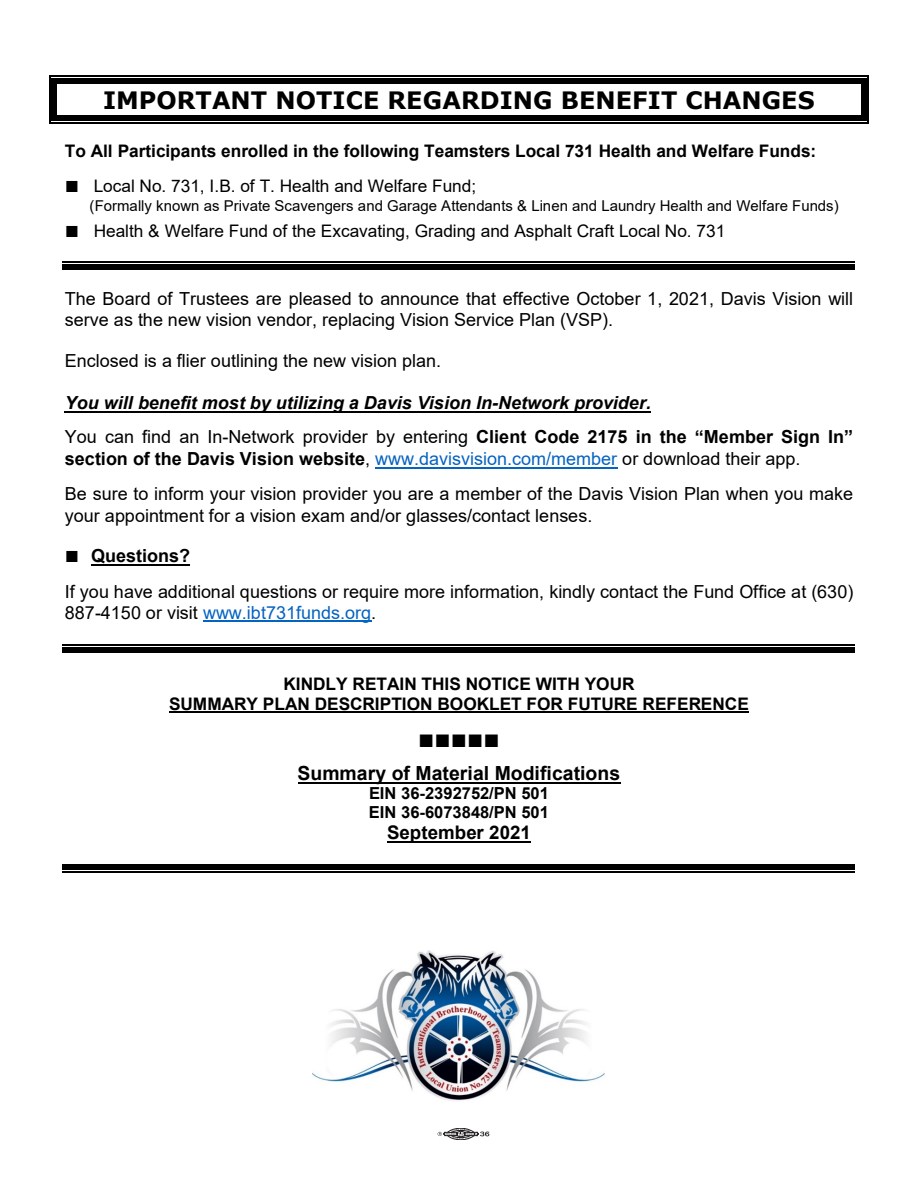
<style>
.page{position:relative;width:918px;height:1188px;background:#fff}
.page>*{position:absolute;margin:0;border:0;box-sizing:border-box;transform-origin:0 0}
.t1{font:27px "Arial";color:#000}
.t2{font:700 24px "Verdana";letter-spacing:.005em;color:#000}
.t3{font:700 19.5px "Arial";color:#000}
.t4{font:700 18.75px "Arial";color:#000}
.t5{font:18px/20.7px "Arial";color:#000}
.t6{font:italic 700 18px/34.3px "Arial";color:#000}
.t7{font:18px "Arial";color:#0563c1}
.t8{font:700 17.25px/20px "Arial";color:#000;text-align:center}
.t9{font:17.25px "Arial";letter-spacing:-.005em;color:#000}
.t10{font:700 16.5px/18.9px "Arial";color:#000}
.t11{font:15px "Arial";color:#000}
.s1{font-size:24px}
.s2{font-weight:400;font-style:normal}
.s3{font-style:normal}
.s4{font-weight:700}
.s5{color:#0563c1}
.s6{color:#000}
</style>
<div class="page">
<svg style="left:49px;top:76px;width:8px;height:8px"></svg>
<hr style="left:57px;top:76px;width:804px;height:1px;background:#000">
<hr style="left:57px;top:78px;width:804px;height:3px;background:#000">
<hr style="left:57px;top:82px;width:804px;height:2px;background:#000">
<svg style="left:861px;top:76px;width:8px;height:8px"></svg>
<svg style="left:49px;top:116px;width:8px;height:7px"></svg>
<hr style="left:57px;top:122px;width:804px;height:1px;background:#000">
<hr style="left:57px;top:118px;width:804px;height:3px;background:#000">
<hr style="left:57px;top:116px;width:804px;height:1px;background:#000">
<svg style="left:861px;top:116px;width:8px;height:7px"></svg>
<hr style="left:49px;top:84px;width:1px;height:32px;background:#000">
<hr style="left:51px;top:84px;width:4px;height:32px;background:#000">
<hr style="left:56px;top:84px;width:1px;height:32px;background:#000">
<hr style="left:868px;top:84px;width:1px;height:32px;background:#000">
<hr style="left:863px;top:84px;width:4px;height:32px;background:#000">
<hr style="left:861px;top:84px;width:1px;height:32px;background:#000">
<hr style="left:63px;top:268px;width:792px;height:1px;background:#000">
<hr style="left:63px;top:264px;width:792px;height:3px;background:#000">
<hr style="left:63px;top:262px;width:792px;height:1px;background:#000">
<hr style="left:65px;top:411px;width:586px;height:2px;background:#000">
<hr style="left:375px;top:467px;width:242px;height:2px;background:#0563c1">
<hr style="left:91px;top:564px;width:99px;height:2px;background:#000">
<hr style="left:203px;top:621px;width:168px;height:1px;background:#0563c1">
<hr style="left:63px;top:651px;width:792px;height:1px;background:#000">
<hr style="left:63px;top:647px;width:792px;height:3px;background:#000">
<hr style="left:63px;top:645px;width:792px;height:1px;background:#000">
<hr style="left:169px;top:711px;width:580px;height:2px;background:#000">
<hr style="left:298px;top:782px;width:322px;height:2px;background:#000">
<hr style="left:387px;top:841px;width:144px;height:2px;background:#000">
<hr style="left:63px;top:871px;width:792px;height:1px;background:#000">
<hr style="left:63px;top:867px;width:792px;height:3px;background:#000">
<hr style="left:63px;top:865px;width:792px;height:1px;background:#000">
<img style="left:313px;top:950px;width:292px;height:151px">
<svg style="left:438px;top:1128px;width:51px;height:12px"></svg>
<p class="t2" style="left:103px;top:83px;width:713px">IMPORTANT NOTICE REGARDING BENEFIT CHANGES</p>
<p class="t8" style="left:65px;top:141px;width:753px">To All Participants enrolled in the following Teamsters Local 731 Health and Welfare Funds:</p>
<p class="t9" style="left:65px;top:174px;width:413px"><span class="s1">■</span> Local No. 731, I.B. of T. Health and Welfare Fund;</p>
<p class="t11" style="left:90px;top:195px;width:751px">(Formally known as Private Scavengers and Garage Attendants &amp; Linen and Laundry Health and Welfare Funds)</p>
<p class="t9" style="left:65px;top:219px;width:662px"><span class="s1">■</span> Health &amp; Welfare Fund of the Excavating, Grading and Asphalt Craft Local No. 731</p>
<p class="t5" style="left:65px;top:288px;width:790px">The Board of Trustees are pleased to announce that effective October 1, 2021, Davis Vision will serve as the new vision vendor, replacing Vision Service Plan (VSP).</p>
<p class="t5" style="left:65px;top:351px;width:378px">Enclosed is a flier outlining the new vision plan.</p>
<p class="t6" style="left:65px;top:386px;width:790px">You will benefit most by utilizing a Davis Vision In-Network provider.<br><span class="s2">You can find an In-Network provider by entering</span> <span class="s3">Client Code 2175 in the “Member Sign In”</span></p>
<p class="t5" style="left:65px;top:442px;width:790px;line-height:34.2px"><span class="s4">section of the Davis Vision website</span>, <span class="s5">www.davisvision.com/member</span> or download their app.<br>Be sure to inform your vision provider you are a member of the Davis Vision Plan when you make</p>
<p class="t5" style="left:65px;top:505px;width:529px">your appointment for a vision exam and/or glasses/contact lenses.</p>
<p class="t5" style="left:65px;top:537px;width:790px;line-height:36.2px"><span class="s1">■</span> <span class="s4">Questions?<br></span>If you have additional questions or require more information, kindly contact the Fund Office at (630)</p>
<p class="t7" style="left:65px;top:600px;width:313px"><span class="s6">887-4150 or visit</span> www.ibt731funds.org<span class="s6">.</span></p>
<p class="t8" style="left:169px;top:674px;width:581px">KINDLY RETAIN THIS NOTICE WITH YOUR<br>SUMMARY PLAN DESCRIPTION BOOKLET FOR FUTURE REFERENCE</p>
<p class="t1" style="left:418px;top:719px;width:83px">■■■■■</p>
<p class="t3" style="left:298px;top:759px;width:324px">Summary of Material Modifications</p>
<p class="t10" style="left:369px;top:784px;width:182px">EIN 36-2392752/PN 501<br>EIN 36-6073848/PN 501</p>
<p class="t4" style="left:387px;top:820px;width:145px">September 2021</p>
</div>
